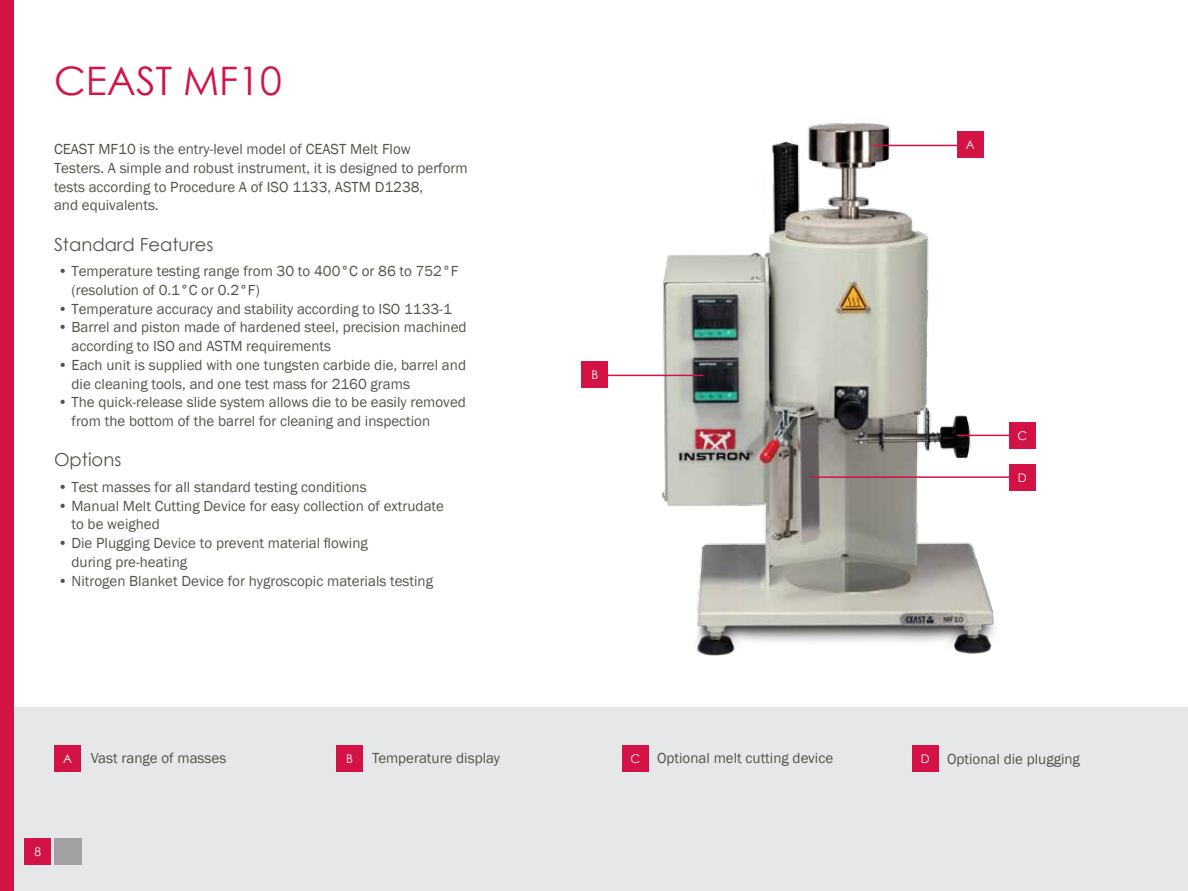
<style>
.page{position:relative;width:1188px;height:891px;background:#fff}
.page>*{position:absolute;margin:0;border:0;box-sizing:border-box;transform-origin:0 0}
.t1{font:39.3px "Century Gothic";color:#d31245}
.t2{font:18px "Century Gothic";color:#54534a}
.t3{font:15px/18.8px "Franklin Gothic";color:#54534a}
.t4{font:12px "Century Gothic";color:#fff}
.s1{font-family:"Century Gothic";font-size:12px;color:#fff}
</style>
<div class="page">
<div style="left:14px;top:708px;width:1174px;height:183px;background:#e6e7e8"></div>
<img style="left:608px;top:123px;width:401px;height:533px">
<div style="left:24px;top:838px;width:27px;height:27px;background:#d31245"></div>
<div style="left:54px;top:838px;width:27px;height:27px;background:#a1a1a4"></div>
<div style="left:0;top:0;width:14px;height:891px;background:#d31245"></div>
<div style="left:957px;top:131px;width:27px;height:27px;background:#d31245"></div>
<div style="left:581px;top:361px;width:27px;height:27px;background:#d31245"></div>
<div style="left:54px;top:745px;width:27px;height:27px;background:#d31245"></div>
<div style="left:336px;top:745px;width:27px;height:27px;background:#d31245"></div>
<div style="left:622px;top:745px;width:27px;height:27px;background:#d31245"></div>
<div style="left:912px;top:745px;width:27px;height:27px;background:#d31245"></div>
<hr style="left:957px;top:435px;width:54px;height:1px;background:#d31245">
<hr style="left:811px;top:476px;width:212px;height:2px;background:#d31245">
<hr style="left:600px;top:375px;width:104px;height:1px;background:#d31245">
<hr style="left:873px;top:145px;width:86px;height:1px;background:#d31245">
<div style="left:1009px;top:422px;width:27px;height:27px;background:#d31245"></div>
<div style="left:1009px;top:464px;width:27px;height:27px;background:#d31245"></div>
<h1 class="t1" style="left:54px;top:54px;width:229px">CEAST MF10</h1>
<p class="t3" style="left:54px;top:140px;width:415px">CEAST MF10 is the entry-level model of CEAST Melt Flow<br>Testers. A simple and robust instrument, it is designed to perform tests according to Procedure A of ISO 1133, ASTM D1238,<br>and equivalents.</p>
<p class="t2" style="left:54px;top:232px;width:161px">Standard Features</p>
<p class="t3" style="left:71px;top:262px;width:389px;text-indent:-14px">• Temperature testing range from 30 to 400°C or 86 to 752°F (resolution of 0.1°C or 0.2°F)</p>
<p class="t3" style="left:58px;top:300px;width:396px">• Temperature accuracy and stability according to ISO 1133-1</p>
<p class="t3" style="left:71px;top:318px;width:397px;text-indent:-14px">• Barrel and piston made of hardened steel, precision machined according to ISO and ASTM requirements</p>
<p class="t3" style="left:71px;top:356px;width:396px;text-indent:-14px">• Each unit is supplied with one tungsten carbide die, barrel and die cleaning tools, and one test mass for 2160 grams</p>
<p class="t3" style="left:72px;top:393px;width:396px;text-indent:-14px">• The quick-release slide system allows die to be easily removed from the bottom of the barrel for cleaning and inspection</p>
<p class="t2" style="left:54px;top:447px;width:69px">Options</p>
<p class="t3" style="left:58px;top:478px;width:310px">• Test masses for all standard testing conditions</p>
<p class="t3" style="left:71px;top:497px;width:374px;text-indent:-14px">• Manual Melt Cutting Device for easy collection of extrudate to be weighed</p>
<p class="t3" style="left:71px;top:534px;width:298px;text-indent:-14px">• Die Plugging Device to prevent material flowing during pre-heating</p>
<p class="t3" style="left:58px;top:572px;width:377px">• Nitrogen Blanket Device for hygroscopic materials testing</p>
<p class="t4" style="left:591px;top:366px;width:8px">B</p>
<p class="t4" style="left:966px;top:136px;width:10px">A</p>
<p class="t4" style="left:1017px;top:428px;width:11px">C</p>
<p class="t4" style="left:1018px;top:469px;width:10px">D</p>
<p class="t4" style="left:63px;top:750px;width:10px">A</p>
<p class="t3" style="left:91px;top:749px;width:137px">Vast range of masses</p>
<p class="t4" style="left:346px;top:750px;width:8px">B</p>
<p class="t3" style="left:372px;top:749px;width:129px">Temperature display</p>
<p class="t3" style="left:631px;top:749px;width:204px"><span class="s1">C</span> Optional melt cutting device</p>
<p class="t3" style="left:921px;top:750px;width:161px"><span class="s1">D</span> Optional die plugging</p>
<p class="t4" style="left:34px;top:844px;width:8px">8</p>
</div>
